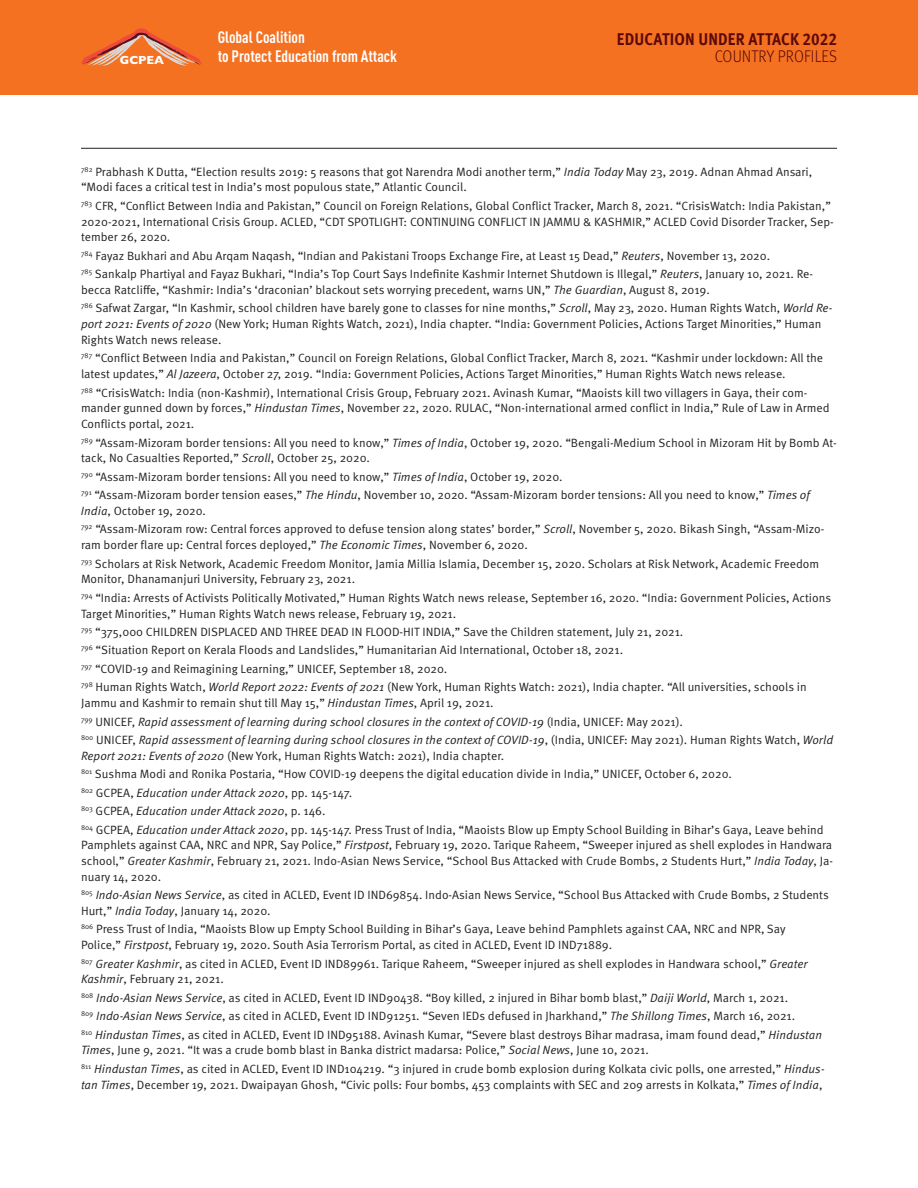
<style>
.page{position:relative;width:918px;height:1188px;background:#fff}
.page>*{position:absolute;margin:0;border:0;box-sizing:border-box;transform-origin:0 0}
.t1{font:700 16.95px "Meta Pro";letter-spacing:.01em;color:#5c090a;scale:.9 1}
.t2{font:300 16.95px "Meta Pro";letter-spacing:.01em;color:#5c090a;scale:.9 1}
.t3{font:700 16.35px/19.4px "DIN Cond";color:#fff}
.t4{font:12px/15.8px "Meta Pro Norm";color:#231f20}
.t5{font:12px/18.5px "Meta Pro Norm Ita";color:#231f20}
.t6{font:700 11.85px "Gill Sans";color:#fff}
.s1{font-family:"Meta Pro Norm Ita"}
.s2{font-family:"Meta Pro Norm"}
</style>
<div class="page">
<hr style="left:81px;top:148px;width:756px;height:1px;background:#231f20">
<div style="left:0;top:0;width:918px;height:95px;background:#f37121"></div>
<svg style="left:81px;top:28px;width:121px;height:38px"></svg>
<h2 class="t3" style="left:218px;top:29px;width:181px">Global Coalition<br>to Protect Education from Attack</h2>
<h1 class="t1" style="left:617px;top:29px;width:246px">EDUCATION UNDER ATTACK 2022</h1>
<p class="t6" style="left:120px;top:56px;width:46px">GCPEA</p>
<h1 class="t2" style="left:715px;top:47px;width:137px">COUNTRY PROFILES</h1>
<p class="t4" style="left:81px;top:164px;width:733px"><sup>782</sup> Prabhash K Dutta, “Election results 2019: 5 reasons that got Narendra Modi another term,” <span class="s1">India Today</span> May 23, 2019. Adnan Ahmad Ansari, “Modi faces a critical test in India’s most populous state,” Atlantic Council.</p>
<p class="t4" style="left:81px;top:199px;width:754px"><sup>783</sup> CFR, “Conflict Between India and Pakistan,” Council on Foreign Relations, Global Conflict Tracker, March 8, 2021. “CrisisWatch: India Pakistan,”<br>2020-2021, International Crisis Group. ACLED, “CDT SPOTLIGHT: CONTINUING CONFLICT IN JAMMU &amp; KASHMIR,” ACLED Covid Disorder Tracker, Sep&shy;tember 26, 2020.</p>
<p class="t4" style="left:81px;top:247px;width:734px;line-height:18.5px"><sup>784</sup> Fayaz Bukhari and Abu Arqam Naqash, “Indian and Pakistani Troops Exchange Fire, at Least 15 Dead,” <span class="s1">Reuters</span>, November 13, 2020.<br><sup>785</sup> Sankalp Phartiyal and Fayaz Bukhari, “India’s Top Court Says Indefinite Kashmir Internet Shutdown is Illegal,” <span class="s1">Reuters</span>, January 10, 2021. Re-</p>
<p class="t4" style="left:81px;top:281px;width:753px;line-height:18.5px">becca Ratcliffe, “Kashmir: India’s ‘draconian’ blackout sets worrying precedent, warns UN,” <span class="s1">The Guardian</span>, August 8, 2019.<br><sup>786</sup> Safwat Zargar, “In Kashmir, school children have barely gone to classes for nine months,” <span class="s1">Scroll</span>, May 23, 2020. Human Rights Watch, <span class="s1">World Re-</span></p>
<p class="t4" style="left:81px;top:317px;width:742px"><span class="s1">port 2021: Events of 2020</span> (New York; Human Rights Watch, 2021), India chapter. “India: Government Policies, Actions Target Minorities,” Human<br>Rights Watch news release.</p>
<p class="t4" style="left:81px;top:351px;width:744px"><sup>787</sup> “Conflict Between India and Pakistan,” Council on Foreign Relations, Global Conflict Tracker, March 8, 2021. “Kashmir under lockdown: All the latest updates,” <span class="s1">Al Jazeera</span>, October 27, 2019. “India: Government Policies, Actions Target Minorities,” Human Rights Watch news release.</p>
<p class="t4" style="left:81px;top:385px;width:750px"><sup>788</sup> “CrisisWatch: India (non-Kashmir), International Crisis Group, February 2021. Avinash Kumar, “Maoists kill two villagers in Gaya, their com&shy;mander gunned down by forces,” <span class="s1">Hindustan Times</span>, November 22, 2020. RULAC, “Non-international armed conflict in India,” Rule of Law in Armed<br>Conflicts portal, 2021.</p>
<p class="t4" style="left:81px;top:435px;width:757px"><sup>789</sup> “Assam-Mizoram border tensions: All you need to know,” <span class="s1">Times of India</span>, October 19, 2020. “Bengali-Medium School in Mizoram Hit by Bomb At&shy;tack, No Casualties Reported,” <span class="s1">Scroll</span>, October 25, 2020.</p>
<p class="t4" style="left:81px;top:468px;width:730px;line-height:18.5px"><sup>790</sup> “Assam-Mizoram border tensions: All you need to know,” <span class="s1">Times of India</span>, October 19, 2020.<br><sup>791</sup> “Assam-Mizoram border tension eases,” <span class="s1">The Hindu</span>, November 10, 2020. “Assam-Mizoram border tensions: All you need to know,” <span class="s1">Times of</span></p>
<p class="t4" style="left:81px;top:502px;width:745px;line-height:18.5px"><span class="s1">India</span>, October 19, 2020.<br><sup>792</sup> “Assam-Mizoram row: Central forces approved to defuse tension along states’ border,” <span class="s1">Scroll</span>, November 5, 2020. Bikash Singh, “Assam-Mizo-</p>
<p class="t4" style="left:81px;top:537px;width:740px;line-height:18.5px">ram border flare up: Central forces deployed,” <span class="s1">The Economic Times</span>, November 6, 2020.<br><sup>793</sup> Scholars at Risk Network, Academic Freedom Monitor, Jamia Millia Islamia, December 15, 2020. Scholars at Risk Network, Academic Freedom</p>
<p class="t4" style="left:81px;top:571px;width:752px;line-height:18.5px">Monitor, Dhanamanjuri University, February 23, 2021.<br><sup>794</sup> “India: Arrests of Activists Politically Motivated,” Human Rights Watch news release, September 16, 2020. “India: Government Policies, Actions</p>
<p class="t4" style="left:81px;top:605px;width:727px;line-height:18.5px">Target Minorities,” Human Rights Watch news release, February 19, 2021.<br><sup>795</sup> “375,000 CHILDREN DISPLACED AND THREE DEAD IN FLOOD-HIT INDIA,” Save the Children statement, July 21, 2021.<br><sup>796</sup> “Situation Report on Kerala Floods and Landslides,” Humanitarian Aid International, October 18, 2021.<br><sup>797</sup> “COVID-19 and Reimagining Learning,” UNICEF, September 18, 2020.<br><sup>798</sup> Human Rights Watch, <span class="s1">World Report 2022: Events of 2021</span> (New York, Human Rights Watch: 2021), India chapter. “All universities, schools in</p>
<p class="t4" style="left:81px;top:696px;width:414px">Jammu and Kashmir to remain shut till May 15,” <span class="s1">Hindustan Times</span>, April 19, 2021.</p>
<p class="t5" style="left:81px;top:713px;width:754px"><sup>799</sup> <span class="s2">UNICEF,</span> Rapid assessment of learning during school closures in the context of COVID-19 <span class="s2">(India, UNICEF: May 2021).<br></span><sup>800</sup> <span class="s2">UNICEF,</span> Rapid assessment of learning during school closures in the context of COVID-19<span class="s2">, (India, UNICEF: May 2021). Human Rights Watch,</span> World</p>
<p class="t4" style="left:81px;top:747px;width:652px;line-height:18.5px"><span class="s1">Report 2021: Events of 2020</span> (New York, Human Rights Watch: 2021), India chapter.<br><sup>801</sup> Sushma Modi and Ronika Postaria, “How COVID-19 deepens the digital education divide in India,” UNICEF, October 6, 2020.</p>
<p class="t5" style="left:81px;top:784px;width:273px"><sup>802</sup> <span class="s2">GCPEA,</span> Education under Attack 2020<span class="s2">, pp. 145-147.<br></span><sup>803</sup> <span class="s2">GCPEA,</span> Education under Attack 2020<span class="s2">, p. 146.</span></p>
<p class="t4" style="left:81px;top:822px;width:754px"><sup>804</sup> GCPEA, <span class="s1">Education under Attack 2020</span>, pp. 145-147. Press Trust of India, “Maoists Blow up Empty School Building in Bihar’s Gaya, Leave behind Pamphlets against CAA, NRC and NPR, Say Police,” <span class="s1">Firstpost</span>, February 19, 2020. Tarique Raheem, “Sweeper injured as shell explodes in Handwara school,” <span class="s1">Greater Kashmir</span>, February 21, 2021. Indo-Asian News Service, “School Bus Attacked with Crude Bombs, 2 Students Hurt,” <span class="s1">India Today</span>, Ja&shy;nuary 14, 2020.</p>
<p class="t4" style="left:81px;top:888px;width:749px"><sup>805</sup> <span class="s1">Indo-Asian News Service</span>, as cited in ACLED, Event ID IND69854. Indo-Asian News Service, “School Bus Attacked with Crude Bombs, 2 Students<br>Hurt,” <span class="s1">India Today</span>, January 14, 2020.</p>
<p class="t4" style="left:81px;top:922px;width:706px"><sup>806</sup> Press Trust of India, “Maoists Blow up Empty School Building in Bihar’s Gaya, Leave behind Pamphlets against CAA, NRC and NPR, Say<br>Police,” <span class="s1">Firstpost</span>, February 19, 2020. South Asia Terrorism Portal, as cited in ACLED, Event ID IND71889.</p>
<p class="t4" style="left:81px;top:956px;width:728px"><sup>807</sup> <span class="s1">Greater Kashmir</span>, as cited in ACLED, Event ID IND89961. Tarique Raheem, “Sweeper injured as shell explodes in Handwara school,” <span class="s1">Greater<br>Kashmir</span>, February 21, 2021.</p>
<p class="t4" style="left:81px;top:989px;width:743px;line-height:18.5px"><sup>808</sup> <span class="s1">Indo-Asian News Service</span>, as cited in ACLED, Event ID IND90438. “Boy killed, 2 injured in Bihar bomb blast,” <span class="s1">Daiji World</span>, March 1, 2021.<br><sup>809</sup> <span class="s1">Indo-Asian News Service</span>, as cited in ACLED, Event ID IND91251. “Seven IEDs defused in Jharkhand,” <span class="s1">The Shillong Times</span>, March 16, 2021.<br><sup>810</sup> <span class="s1">Hindustan Times</span>, as cited in ACLED, Event ID IND95188. Avinash Kumar, “Severe blast destroys Bihar madrasa, imam found dead,” <span class="s1">Hindustan</span></p>
<p class="t4" style="left:81px;top:1042px;width:745px;line-height:18.5px"><span class="s1">Times</span>, June 9, 2021. “It was a crude bomb blast in Banka district madarsa: Police,” <span class="s1">Social News</span>, June 10, 2021.<br><sup>811</sup> <span class="s1">Hindustan Times</span>, as cited in ACLED, Event ID IND104219. “3 injured in crude bomb explosion during Kolkata civic polls, one arrested,” <span class="s1">Hindus-</span></p>
<p class="t4" style="left:81px;top:1078px;width:743px"><span class="s1">tan Times</span>, December 19, 2021. Dwaipayan Ghosh, “Civic polls: Four bombs, 453 complaints with SEC and 209 arrests in Kolkata,” <span class="s1">Times of India</span>,</p>
</div>
